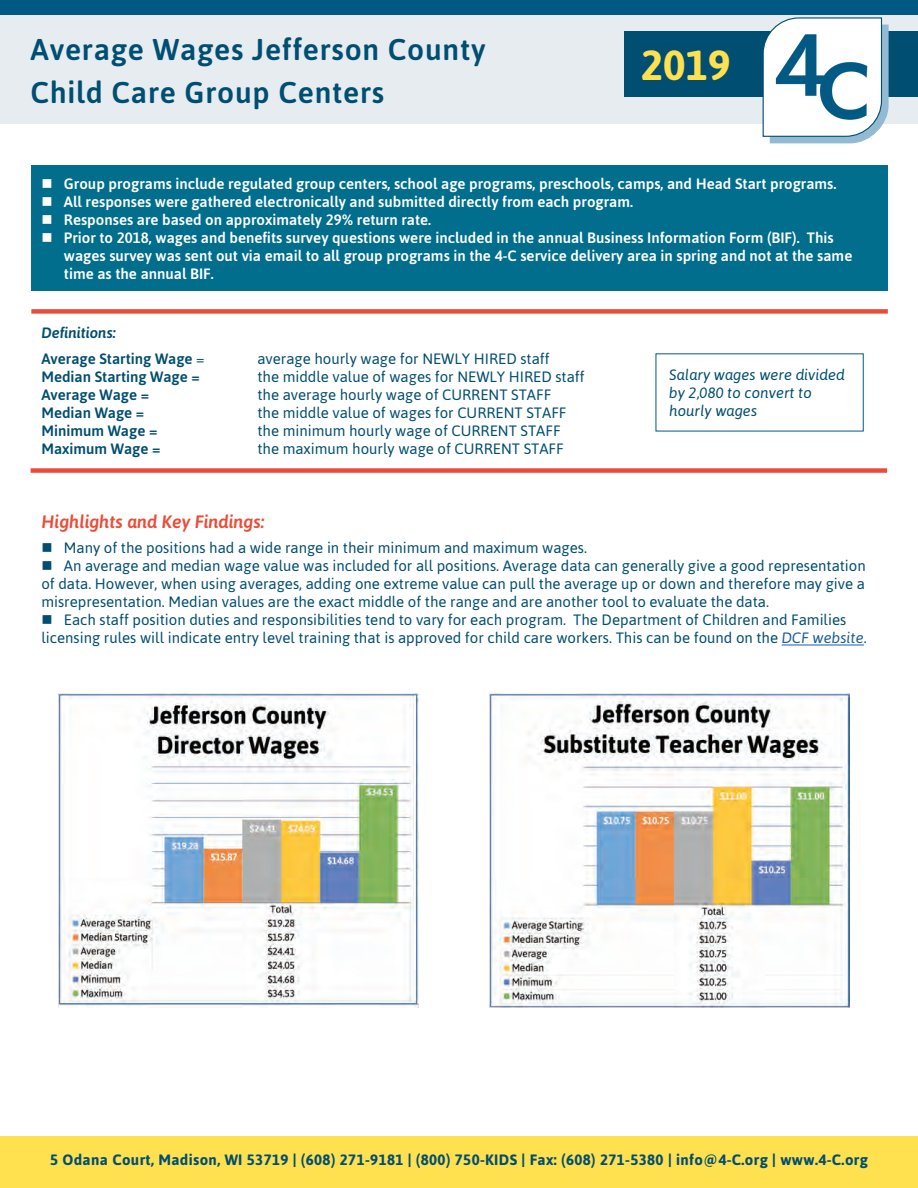
<style>
.page{position:relative;width:918px;height:1188px;background:#fff}
.page>*{position:absolute;margin:0;border:0;box-sizing:border-box;transform-origin:0 0}
.t1{font:700 42px "Asap";color:#ffe04e}
.t2{font:500 30px "Asap";letter-spacing:.025em;color:#004e71}
.t3{font:italic 500 18px "Asap";color:#ed4b38}
.t4{font:15px/18px "Asap";color:#004e71;text-align:justify}
.t5{font:500 15px/18px "Asap";color:#fff}
.t6{font:700 15px "Asap";letter-spacing:.025em;color:#004e71}
.t7{font:500 15px "Asap";color:#004e71}
.t8{font:italic 15px/18px "Asap";color:#004e71}
.t9{font:italic 500 15px "Asap";color:#004e71}
.s1{font-weight:400}
.s2{font-style:italic;color:#175d9e}
</style>
<div class="page">
<div style="left:31px;top:165px;width:857px;height:126px;background:#006e8c"></div>
<div style="left:0;top:14px;width:918px;height:110px;background:#e6ecf0"></div>
<div style="left:0;top:0;width:918px;height:14px;background:#005983"></div>
<div style="left:625px;top:31px;width:293px;height:66px;background:#004e71"></div>
<div style="left:0;top:1137px;width:918px;height:51px;background:#ffe04e"></div>
<svg style="left:762px;top:17px;width:127px;height:126px"></svg>
<img style="left:776px;top:34px;width:92px;height:87px">
<hr style="left:782px;top:645px;width:82px;height:1px;background:#175d9e">
<div style="left:31px;top:309px;width:857px;height:5px;background:#ed4b38"></div>
<div style="left:31px;top:468px;width:856px;height:5px;background:#ed4b38"></div>
<img style="left:59px;top:694px;width:360px;height:313px">
<img style="left:489px;top:694px;width:360px;height:313px">
<p class="t2" style="left:31px;top:30px;width:456px">Average Wages Jefferson County</p>
<p class="t2" style="left:31px;top:73px;width:355px">Child Care Group Centers</p>
<p class="t1" style="left:641px;top:37px;width:91px">2019</p>
<p class="t5" style="left:41px;top:174px;width:797px">■ Group programs include regulated group centers, school age programs, preschools, camps, and Head Start programs.</p>
<p class="t5" style="left:41px;top:192px;width:593px">■ All responses were gathered electronically and submitted directly from each program.</p>
<p class="t5" style="left:41px;top:210px;width:391px">■ Responses are based on approximately 29% return rate.</p>
<p class="t5" style="left:64px;top:228px;width:790px;text-indent:-22px">■ Prior to 2018, wages and benefits survey questions were included in the annual Business Information Form (BIF). This wages survey was sent out via email to all group programs in the 4-C service delivery area in spring and not at the same time as the annual BIF.</p>
<p class="t9" style="left:41px;top:323px;width:76px">Definitions:</p>
<p class="t7" style="left:41px;top:349px;width:165px">Average Starting Wage <span class="s1">=</span></p>
<p class="t4" style="left:257px;top:349px;width:294px">average hourly wage for NEWLY HIRED staff</p>
<p class="t7" style="left:41px;top:367px;width:160px">Median Starting Wage =</p>
<p class="t4" style="left:257px;top:367px;width:329px">the middle value of wages for NEWLY HIRED staff</p>
<p class="t7" style="left:41px;top:385px;width:109px">Average Wage =</p>
<p class="t4" style="left:257px;top:385px;width:295px">the average hourly wage of CURRENT STAFF</p>
<p class="t7" style="left:41px;top:403px;width:104px">Median Wage =</p>
<p class="t4" style="left:257px;top:403px;width:311px">the middle value of wages for CURRENT STAFF</p>
<p class="t7" style="left:41px;top:421px;width:118px">Minimum Wage =</p>
<p class="t4" style="left:257px;top:421px;width:305px">the minimum hourly wage of CURRENT STAFF</p>
<p class="t7" style="left:41px;top:439px;width:121px">Maximum Wage =</p>
<p class="t4" style="left:257px;top:439px;width:308px">the maximum hourly wage of CURRENT STAFF</p>
<p class="t8" style="left:669px;top:365px;width:177px">Salary wages were divided by 2,080 to convert to hourly wages</p>
<p class="t3" style="left:41px;top:510px;width:225px">Highlights and Key Findings:</p>
<p class="t4" style="left:41px;top:539px;width:547px">■ Many of the positions had a wide range in their minimum and maximum wages.</p>
<p class="t4" style="left:41px;top:557px;width:826px">■ An average and median wage value was included for all positions. Average data can generally give a good representation of data. However, when using averages, adding one extreme value can pull the average up or down and therefore may give a misrepresentation. Median values are the exact middle of the range and are another tool to evaluate the data.</p>
<p class="t4" style="left:41px;top:611px;width:827px">■ Each staff position duties and responsibilities tend to vary for each program. The Department of Children and Families licensing rules will indicate entry level training that is approved for child care workers. This can be found on the <span class="s2">DCF website</span>.</p>
<p class="t6" style="left:50px;top:1149px;width:819px">5 Odana Court, Madison, WI 53719 | (608) 271-9181 | (800) 750-KIDS | Fax: (608) 271-5380 | info@4-C.org | www.4-C.org</p>
</div>
